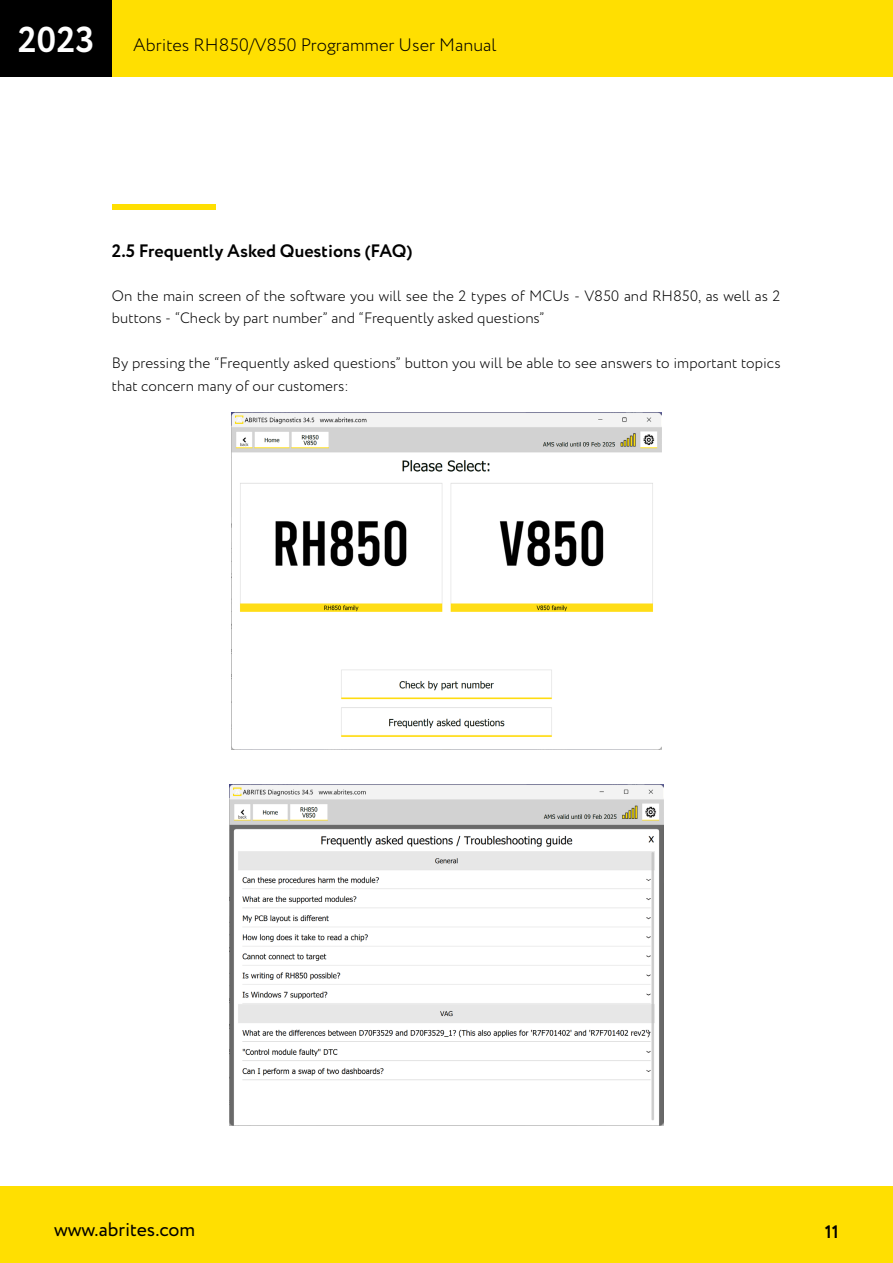
<style>
.page{position:relative;width:893px;height:1263px;background:#fff}
.page>*{position:absolute;margin:0;border:0;box-sizing:border-box;transform-origin:0 0}
.t1{font:19.5px "Circe";color:#000}
.t2{font:300 18px "Circe";color:#000}
.Subheading{font:700 18px "Circe";color:#000}
.Body{font:300 15px/22.5px "Circe";letter-spacing:.005em;color:#000}
.s1{font-weight:700;font-size:36px;color:#fff}
</style>
<div class="page">
<div style="left:0;top:1186px;width:893px;height:77px;background:#ffdf01"></div>
<div style="left:113px;top:204px;width:103px;height:5px;background:#ffdf01"></div>
<div style="left:0;top:0;width:893px;height:77px;background:#ffdf01"></div>
<div style="left:0;top:0;width:112px;height:77px;background:#000"></div>
<img style="left:232px;top:412px;width:429px;height:337px">
<img style="left:229px;top:785px;width:435px;height:341px">
<p class="t2" style="left:18px;top:33px;width:480px"><span class="s1">2023</span> Abrites RH850/V850 Programmer User Manual</p>
<p class="Subheading" style="left:112px;top:239px;width:302px">2.5 Frequently Asked Questions (FAQ)</p>
<p class="Body" style="left:112px;top:285px;width:670px">On the main screen of the software you will see the 2 types of MCUs - V850 and RH850, as well as 2 buttons - “Check by part number” and “Frequently asked questions”</p>
<p class="Body" style="left:112px;top:352px;width:670px">By pressing the “Frequently asked questions” button you will be able to see answers to important topics that concern many of our customers:</p>
<h1 class="t1" style="left:54px;top:1217px;width:143px">www.abrites.com</h1>
<p class="Subheading" style="left:825px;top:1220px;width:16px">11</p>
</div>
